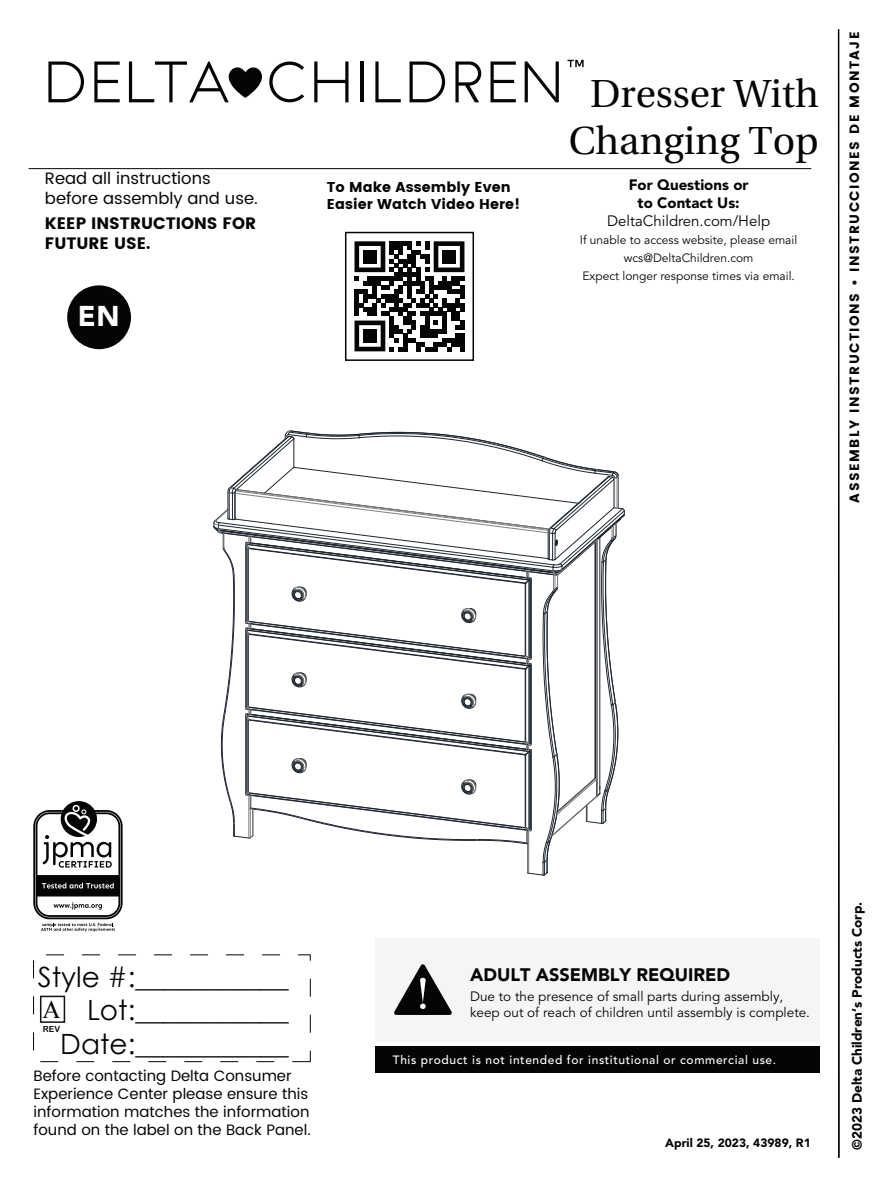
<style>
.page{position:relative;width:893px;height:1187px;background:#fff}
.page>*{position:absolute;margin:0;border:0;box-sizing:border-box;transform-origin:0 0}
.t1{font:39px/46.8px "Linguistics Pro";color:#050504;text-align:center}
.t2{font:900 28.35px "Avenir";color:#fff}
.t3{font:27.9px/33.5px "Century Gothic";color:#050504;text-align:right}
.t4{font:25.05px "Times New Roman";color:#050504}
.t5{font:900 18px "Avenir";color:#050504}
.t6{font:16.5px/19.8px "Poppins";color:#050504}
.t7{font:16.5px/19.8px "Poppins";color:#050504}
.t8{font:15px/18px "Poppins";color:#050504}
.t9{font:900 15px/18px "Avenir";color:#050504;text-align:center}
.t10{font:15px "Avenir";color:#050504}
.t11{font:14.25px/17.1px "Poppins";letter-spacing:.005em;color:#050504}
.t12{font:13.5px/16.5px "Avenir";color:#050504}
.t13{font:13.5px "Poppins";letter-spacing:.11em;color:#050504}
.t14{font:900 13.5px "Avenir";color:#050504}
.t15{font:12px/18px "Avenir";color:#050504;text-align:center}
.t16{font:500 12px "Avenir";letter-spacing:.05em;color:#fff}
.t17{font:900 12px "Avenir";color:#050504}
.t18{font:8.4px "Arial Rounded MT Bold";color:#050504}
</style>
<div class="page">
<svg style="left:214px;top:430px;width:411px;height:445px"></svg>
<div style="left:375px;top:938px;width:444px;height:103px;background:#f4f5f6"></div>
<div style="left:375px;top:1046px;width:444px;height:26px;background:#050504"></div>
<hr style="left:29px;top:168px;width:782px;height:1px;background:#050504">
<svg style="left:394px;top:964px;width:58px;height:50px"></svg>
<div style="left:67px;top:285px;width:64px;height:64px;background:#050504;border-radius:50%"></div>
<div style="left:345px;top:232px;width:129px;height:129px;background:#fff;border:2px solid #050504"></div>
<svg style="left:354px;top:241px;width:110px;height:110px"></svg>
<div style="left:363px;top:250px;width:13px;height:13px;background:#050504"></div>
<div style="left:442px;top:250px;width:14px;height:13px;background:#050504"></div>
<div style="left:363px;top:329px;width:13px;height:13px;background:#050504"></div>
<hr style="left:839px;top:30px;width:1px;height:1127px;background:#050504">
<hr style="left:838px;top:30px;width:1px;height:1127px;background:#050504">
<svg style="left:567px;top:60px;width:17px;height:7px"></svg>
<svg style="left:48px;top:61px;width:36px;height:41px"></svg>
<svg style="left:94px;top:61px;width:26px;height:41px"></svg>
<svg style="left:129px;top:61px;width:133px;height:41px"></svg>
<svg style="left:269px;top:61px;width:35px;height:41px"></svg>
<svg style="left:314px;top:61px;width:34px;height:41px"></svg>
<hr style="left:361px;top:61px;width:3px;height:41px;background:#050504">
<svg style="left:375px;top:61px;width:26px;height:41px"></svg>
<svg style="left:409px;top:61px;width:36px;height:41px"></svg>
<svg style="left:455px;top:61px;width:26px;height:41px"></svg>
<svg style="left:490px;top:61px;width:26px;height:41px"></svg>
<svg style="left:525px;top:61px;width:34px;height:41px"></svg>
<svg style="left:33px;top:801px;width:90px;height:130px"></svg>
<div style="left:40px;top:995px;width:25px;height:27px;border:2px solid #12110f"></div>
<p class="t6" style="left:45px;top:169px;width:214px">Read all instructions before assembly and use.</p>
<p class="t7" style="left:45px;top:214px;width:213px">KEEP INSTRUCTIONS FOR<br>FUTURE USE.</p>
<h2 class="t2" style="left:78px;top:295px;width:43px">EN</h2>
<p class="t11" style="left:327px;top:178px;width:195px">To Make Assembly Even<br>Easier Watch Video Here!</p>
<h1 class="t1" style="left:569px;top:71px;width:252px">Dresser With<br>Changing Top</h1>
<p class="t9" style="left:629px;top:176px;width:121px">For Questions or to Contact Us:</p>
<p class="t10" style="left:607px;top:210px;width:165px">DeltaChildren.com/Help</p>
<p class="t15" style="left:580px;top:231px;width:219px">If unable to access website, please email wcs@DeltaChildren.com<br>Expect longer response times via email.</p>
<p class="t13" style="left:847px;top:502px;width:473px;rotate:-90deg">ASSEMBLY INSTRUCTIONS • INSTRUCCIONES DE MONTAJE</p>
<h3 class="t3" style="left:38px;top:959px;width:252px">Style #:___________<br>Lot:___________<br>Date:___________</h3>
<h3 class="t4" style="left:42px;top:992px;width:20px">A</h3>
<p class="t18" style="left:43px;top:1023px;width:19px">REV</p>
<p class="t8" style="left:34px;top:1067px;width:279px">Before contacting Delta Consumer Experience Center please ensure this information matches the information found on the label on the Back Panel.</p>
<p class="t5" style="left:470px;top:961px;width:261px">ADULT ASSEMBLY REQUIRED</p>
<p class="t12" style="left:470px;top:988px;width:342px">Due to the presence of small parts during assembly, keep out of reach of children until assembly is complete.</p>
<p class="t16" style="left:393px;top:1050px;width:385px">This product is not intended for institutional or commercial use.</p>
<p class="t17" style="left:665px;top:1134px;width:147px">April 25, 2023, 43989, R1</p>
<p class="t14" style="left:847px;top:1150px;width:250px;rotate:-90deg">©2023 Delta Children’s Products Corp.</p>
</div>
